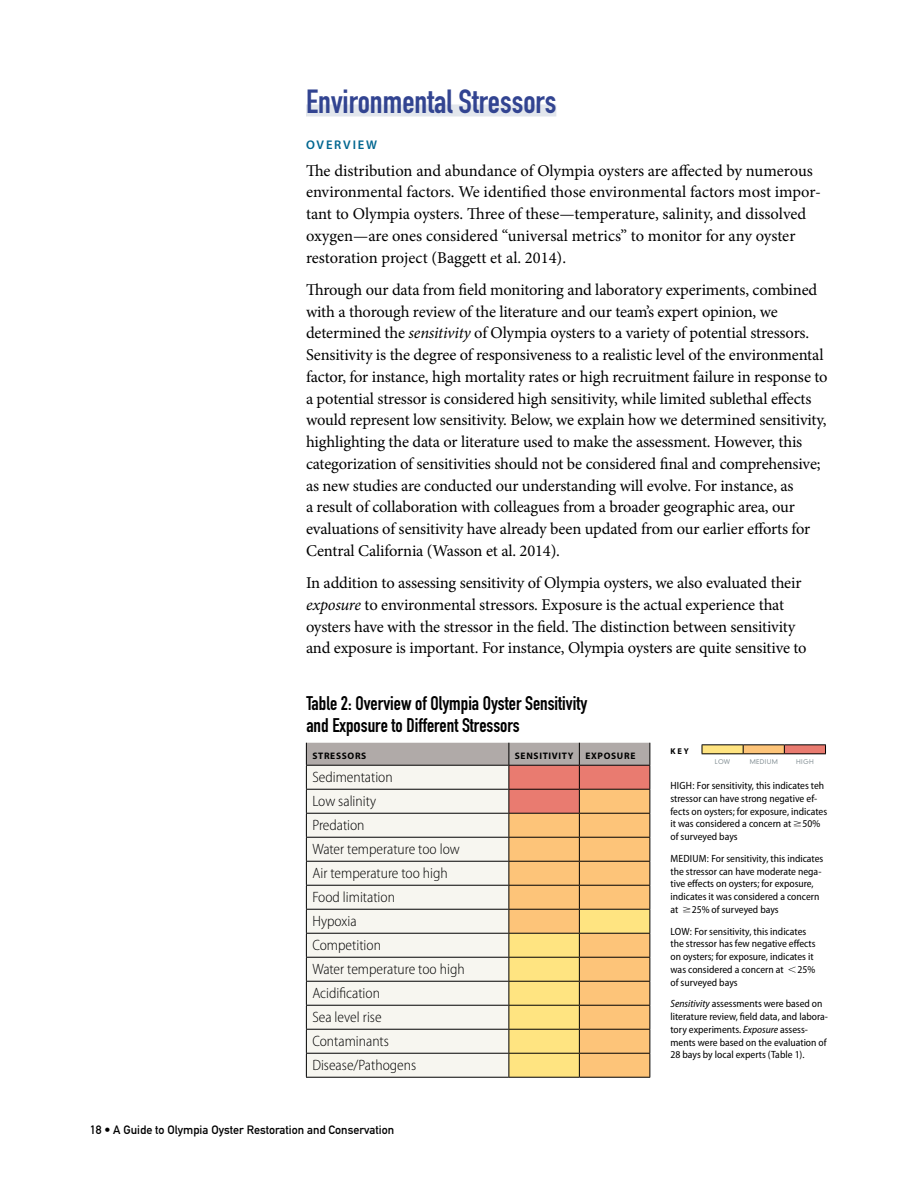
<style>
.page{position:relative;width:918px;height:1188px;background:#fff}
.page>*{position:absolute;margin:0;border:0;box-sizing:border-box;transform-origin:0 0}
.t1{font:33px "DIN Engschrift Std";color:#324491}
.t2{font:19.5px/21.8px "DIN Engschrift Std";color:#000}
.t3{font:16.5px/21.8px "Minion Pro";letter-spacing:-.01em;color:#000}
.t4{font:300 semi-condensed 15px/24px "Myriad Pro";color:#000}
.t5{font:600 12.6px "Myriad Pro";letter-spacing:.145em;color:#006690}
.t6{font:12px "DIN Mittelschrift Std";color:#000}
.t7{font:semi-condensed 10.5px/12.8px "Myriad Pro";color:#000}
.t8{font:700 9.45px "Myriad Pro";letter-spacing:.07em;color:#000}
.t9{font:700 8.4px "Myriad Pro";color:#000}
.t10{font:300 6.3px "DIN Neuzeit Grotesk Std";letter-spacing:.055em;color:#879398}
.s1{font-style:italic}
</style>
<div class="page">
<div style="left:306px;top:104px;width:250px;height:12px;background:#e2e6ec"></div>
<svg style="left:306px;top:743px;width:345px;height:334px"></svg>
<hr style="left:306px;top:1077px;width:203px;height:1px;background:#000">
<hr style="left:509px;top:1077px;width:70px;height:1px;background:#000">
<hr style="left:579px;top:1077px;width:71px;height:1px;background:#000">
<div style="left:702px;top:745px;width:41px;height:9px;background:#ffe481"></div>
<div style="left:743px;top:745px;width:41px;height:9px;background:#fdc479"></div>
<div style="left:784px;top:745px;width:42px;height:9px;background:#e97b70"></div>
<hr style="left:702px;top:744px;width:41px;height:1px;background:#000">
<hr style="left:743px;top:744px;width:41px;height:1px;background:#000">
<hr style="left:784px;top:744px;width:42px;height:1px;background:#000">
<hr style="left:702px;top:753px;width:41px;height:1px;background:#000">
<hr style="left:743px;top:753px;width:41px;height:1px;background:#000">
<hr style="left:784px;top:753px;width:42px;height:1px;background:#000">
<h1 class="t1" style="left:306px;top:83px;width:252px">Environmental Stressors</h1>
<p class="t5" style="left:306px;top:136px;width:73px">OVERVIEW</p>
<p class="t3" style="left:306px;top:160px;width:517px">The distribution and abundance of Olympia oysters are affected by numerous environmental factors. We identified those environmental factors most impor&shy;tant to Olympia oysters. Three of these—temperature, salinity, and dissolved oxygen—are ones considered “universal metrics” to monitor for any oyster restoration project (Baggett et al. 2014).</p>
<p class="t3" style="left:306px;top:279px;width:523px">Through our data from field monitoring and laboratory experiments, combined with a thorough review of the literature and our team’s expert opinion, we determined the <span class="s1">sensitivity</span> of Olympia oysters to a variety of potential stressors.<br>Sensitivity is the degree of responsiveness to a realistic level of the environmental factor, for instance, high mortality rates or high recruitment failure in response to a potential stressor is considered high sensitivity, while limited sublethal effects would represent low sensitivity. Below, we explain how we determined sensitivity, highlighting the data or literature used to make the assessment. However, this categorization of sensitivities should not be considered final and comprehensive; as new studies are conducted our understanding will evolve. For instance, as<br>a result of collaboration with colleagues from a broader geographic area, our evaluations of sensitivity have already been updated from our earlier efforts for Central California (Wasson et al. 2014).</p>
<p class="t3" style="left:306px;top:572px;width:502px">In addition to assessing sensitivity of Olympia oysters, we also evaluated their <span class="s1">exposure</span> to environmental stressors. Exposure is the actual experience that oysters have with the stressor in the field. The distinction between sensitivity and exposure is important. For instance, Olympia oysters are quite sensitive to</p>
<p class="t2" style="left:306px;top:693px;width:282px">Table 2: Overview of Olympia Oyster Sensitivity and Exposure to Different Stressors</p>
<p class="t8" style="left:312px;top:750px;width:56px">STRESSORS</p>
<p class="t8" style="left:515px;top:750px;width:122px">SENSITIVITY EXPOSURE</p>
<p class="t4" style="left:312px;top:765px;width:154px">Sedimentation<br>Low salinity<br>Predation<br>Water temperature too low<br>Air temperature too high<br>Food limitation<br>Hypoxia<br>Competition<br>Water temperature too high<br>Acidification<br>Sea level rise<br>Contaminants<br>Disease/Pathogens</p>
<p class="t9" style="left:670px;top:746px;width:20px">KEY</p>
<p class="t10" style="left:715px;top:758px;width:17px">LOW</p>
<p class="t10" style="left:750px;top:758px;width:30px">MEDIUM</p>
<p class="t10" style="left:796px;top:758px;width:19px">HIGH</p>
<p class="t7" style="left:670px;top:779px;width:158px">HIGH: For sensitivity, this indicates teh stressor can have strong negative ef&shy;fects on oysters; for exposure, indicates it was considered a concern at ≥50% of surveyed bays</p>
<p class="t7" style="left:670px;top:852px;width:154px">MEDIUM: For sensitivity, this indicates the stressor can have moderate nega&shy;tive effects on oysters; for exposure, indicates it was considered a concern at ≥25% of surveyed bays</p>
<p class="t7" style="left:670px;top:925px;width:147px">LOW: For sensitivity, this indicates the stressor has few negative effects on oysters; for exposure, indicates it was considered a concern at</p>
<p class="t7" style="left:798px;top:963px;width:19px">25%</p>
<p class="t7" style="left:670px;top:971px;width:154px;line-height:21.8px">of surveyed bays<br><span class="s1">Sensitivity</span> assessments were based on</p>
<p class="t7" style="left:670px;top:1010px;width:159px">literature review, field data, and labora&shy;tory experiments. <span class="s1">Exposure</span> assess&shy;ments were based on the evaluation of 28 bays by local experts (Table 1).</p>
<p class="t6" style="left:90px;top:1123px;width:306px">18 • A Guide to Olympia Oyster Restoration and Conservation</p>
</div>
